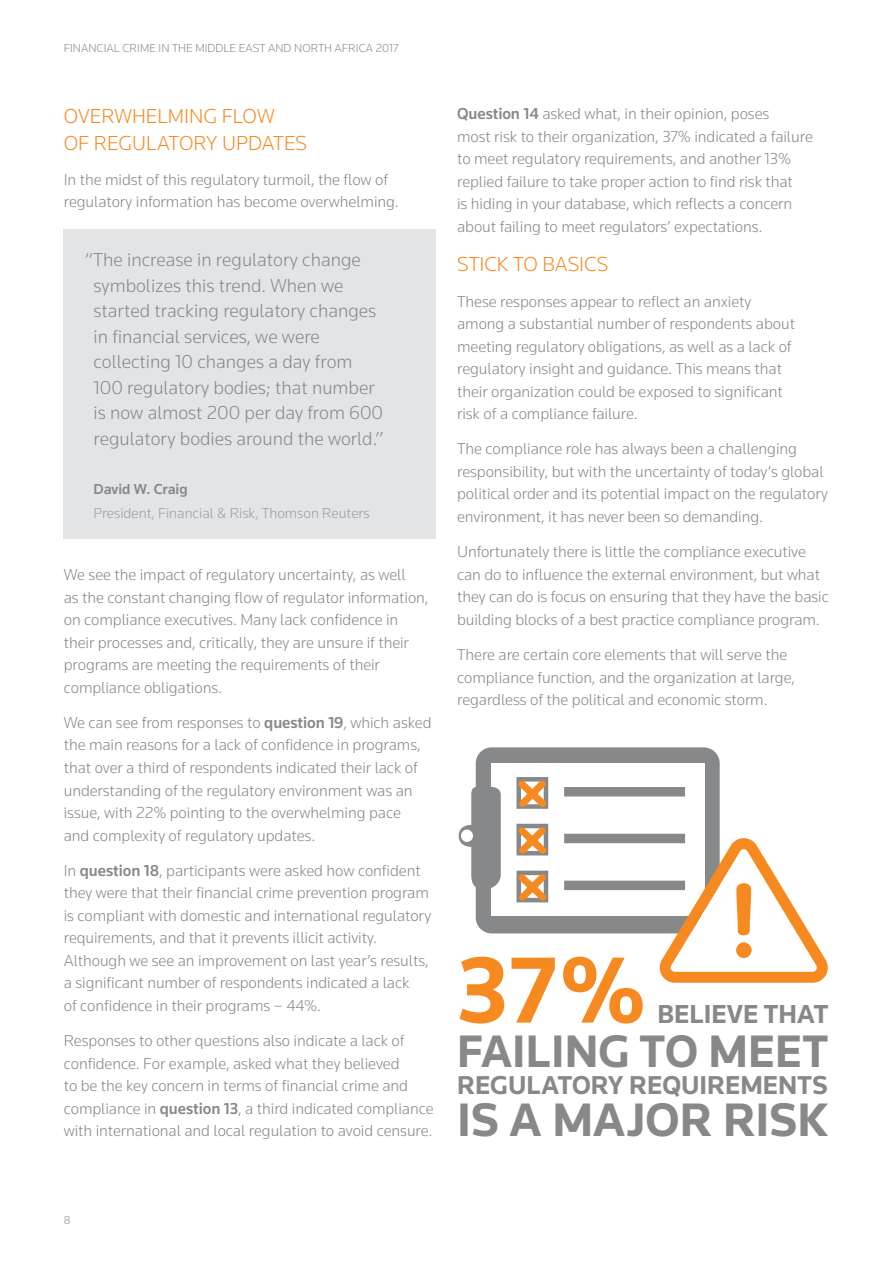
<style>
.page{position:relative;width:893px;height:1263px;background:#fff}
.page>*{position:absolute;margin:0;border:0;box-sizing:border-box;transform-origin:0 0}
.t1{font:700 97.5px "Knowledge";color:#f6891f}
.t2{font:700 48.75px "Knowledge";color:#86888a}
.t3{font:700 47.25px "Knowledge";letter-spacing:.005em;color:#86888a}
.t4{font:700 27px "Knowledge";color:#86888a}
.t5{font:700 26.85px "Knowledge";color:#86888a}
.t6{font:300 21px/27px "Knowledge";color:#f6891f}
.t7{font:300 19.5px/25.5px "Knowledge";color:#86888a}
.t8{font:300 16.5px/22.5px "Knowledge";letter-spacing:-.005em;color:#86888a}
.t9{font:300 15px "Knowledge";color:#9c9ea1}
.t10{font:500 15px "Knowledge";color:#86888a}
.t11{font:300 12px "Knowledge";color:#86888a}
.s1{font-weight:500}
</style>
<div class="page">
<div style="left:64px;top:230px;width:372px;height:309px;background:#e3e4e5"></div>
<div style="left:476px;top:747px;width:244px;height:186px;background:#86888a;border-radius:16px"></div>
<div style="left:491px;top:764px;width:214px;height:152px;background:#fff"></div>
<svg style="left:459px;top:786px;width:42px;height:103px"></svg>
<div style="left:564px;top:834px;width:121px;height:9px;background:#86888a"></div>
<svg style="left:516px;top:823px;width:33px;height:33px"></svg>
<div style="left:564px;top:787px;width:121px;height:9px;background:#86888a"></div>
<svg style="left:516px;top:777px;width:33px;height:32px"></svg>
<div style="left:564px;top:881px;width:121px;height:9px;background:#86888a"></div>
<svg style="left:516px;top:870px;width:33px;height:33px"></svg>
<svg style="left:659px;top:838px;width:169px;height:145px"></svg>
<div style="left:736px;top:942px;width:16px;height:16px;background:#f6891f;border-radius:50%"></div>
<p class="t11" style="left:64px;top:40px;width:336px">FINANCIAL CRIME IN THE MIDDLE EAST AND NORTH AFRICA 2017</p>
<p class="t6" style="left:64px;top:102px;width:245px">OVERWHELMING FLOW<br>OF REGULATORY UPDATES</p>
<p class="t8" style="left:64px;top:168px;width:337px">In the midst of this regulatory turmoil, the flow of regulatory information has become overwhelming.</p>
<p class="t7" style="left:94px;top:246px;width:291px;text-indent:-9px">“The increase in regulatory change symbolizes this trend. When we started tracking regulatory changes in financial services, we were collecting 10 changes a day from 100 regulatory bodies; that number is now almost 200 per day from 600 regulatory bodies around the world.”</p>
<p class="t10" style="left:94px;top:479px;width:96px">David W. Craig</p>
<p class="t9" style="left:94px;top:503px;width:278px">President, Financial &amp; Risk, Thomson Reuters</p>
<p class="t8" style="left:64px;top:563px;width:366px">We see the impact of regulatory uncertainty, as well<br>as the constant changing flow of regulator information, on compliance executives. Many lack confidence in their processes and, critically, they are unsure if their programs are meeting the requirements of their compliance obligations.</p>
<p class="t8" style="left:64px;top:711px;width:369px">We can see from responses to <span class="s1">question 19</span>, which asked the main reasons for a lack of confidence in programs, that over a third of respondents indicated their lack of understanding of the regulatory environment was an issue, with 22% pointing to the overwhelming pace<br>and complexity of regulatory updates.</p>
<p class="t8" style="left:64px;top:859px;width:369px">In <span class="s1">question 18</span>, participants were asked how confident they were that their financial crime prevention program is compliant with domestic and international regulatory requirements, and that it prevents illicit activity.<br>Although we see an improvement on last year’s results, a significant number of respondents indicated a lack<br>of confidence in their programs – 44%.</p>
<p class="t8" style="left:64px;top:1029px;width:371px">Responses to other questions also indicate a lack of confidence. For example, asked what they believed<br>to be the key concern in terms of financial crime and compliance in <span class="s1">question 13</span>, a third indicated compliance with international and local regulation to avoid censure.</p>
<p class="t8" style="left:457px;top:102px;width:357px"><span class="s1">Question 14</span> asked what, in their opinion, poses<br>most risk to their organization, 37% indicated a failure to meet regulatory requirements, and another 13% replied failure to take proper action to find risk that<br>is hiding in your database, which reflects a concern about failing to meet regulators’ expectations.</p>
<p class="t6" style="left:457px;top:250px;width:153px">STICK TO BASICS</p>
<p class="t8" style="left:457px;top:290px;width:339px">These responses appear to reflect an anxiety among a substantial number of respondents about meeting regulatory obligations, as well as a lack of regulatory insight and guidance. This means that their organization could be exposed to significant risk of a compliance failure.</p>
<p class="t8" style="left:457px;top:437px;width:372px">The compliance role has always been a challenging responsibility, but with the uncertainty of today’s global political order and its potential impact on the regulatory environment, it has never been so demanding.</p>
<p class="t8" style="left:457px;top:540px;width:373px">Unfortunately there is little the compliance executive can do to influence the external environment, but what they can do is focus on ensuring that they have the basic building blocks of a best practice compliance program.</p>
<p class="t8" style="left:457px;top:643px;width:339px">There are certain core elements that will serve the compliance function, and the organization at large, regardless of the political and economic storm.</p>
<h1 class="t1" style="left:457px;top:930px;width:189px">37%</h1>
<h3 class="t4" style="left:657px;top:997px;width:173px">BELIEVE THAT</h3>
<h3 class="t3" style="left:457px;top:1022px;width:373px">FAILING TO MEET</h3>
<h3 class="t5" style="left:457px;top:1069px;width:372px">REGULATORY REQUIREMENTS</h3>
<h2 class="t2" style="left:457px;top:1090px;width:373px">IS A MAJOR RISK</h2>
<p class="t11" style="left:64px;top:1212px;width:8px">8</p>
</div>
